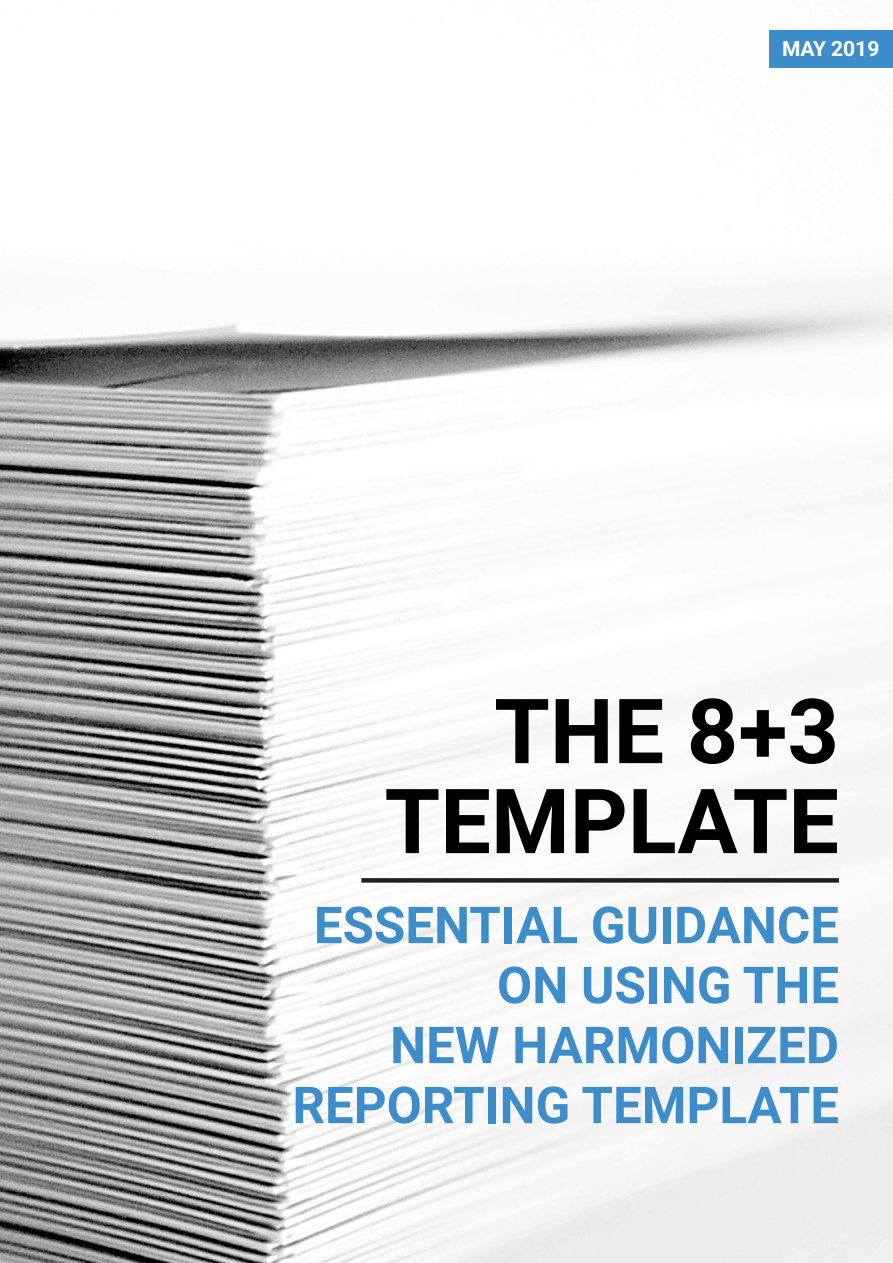
<style>
.page{position:relative;width:893px;height:1263px;background:#fff}
.page>*{position:absolute;margin:0;border:0;box-sizing:border-box;transform-origin:0 0}
.Chapter_Title{font:700 90px/90px "Roboto";color:#000001;text-align:right}
.Chapter_Title-2{font:700 51px/60px "Roboto";color:#3e8dcb;text-align:right}
.Chapter_Subtitle{font:700 21px "Roboto";color:#fff}
</style>
<div class="page">
<img style="left:0;top:30px;width:893px;height:1233px">
<div style="left:770px;top:30px;width:123px;height:38px;background:#3e8dcb"></div>
<div style="left:361px;top:878px;width:478px;height:5px;background:#231f20"></div>
<p class="Chapter_Subtitle" style="left:782px;top:34px;width:99px">MAY 2019</p>
<p class="Chapter_Title" style="left:385px;top:683px;width:456px">THE 8+3<br>TEMPLATE</p>
<p class="Chapter_Title-2" style="left:292px;top:893px;width:548px">ESSENTIAL GUIDANCE<br>ON USING THE<br>NEW HARMONIZED<br>REPORTING TEMPLATE</p>
</div>
